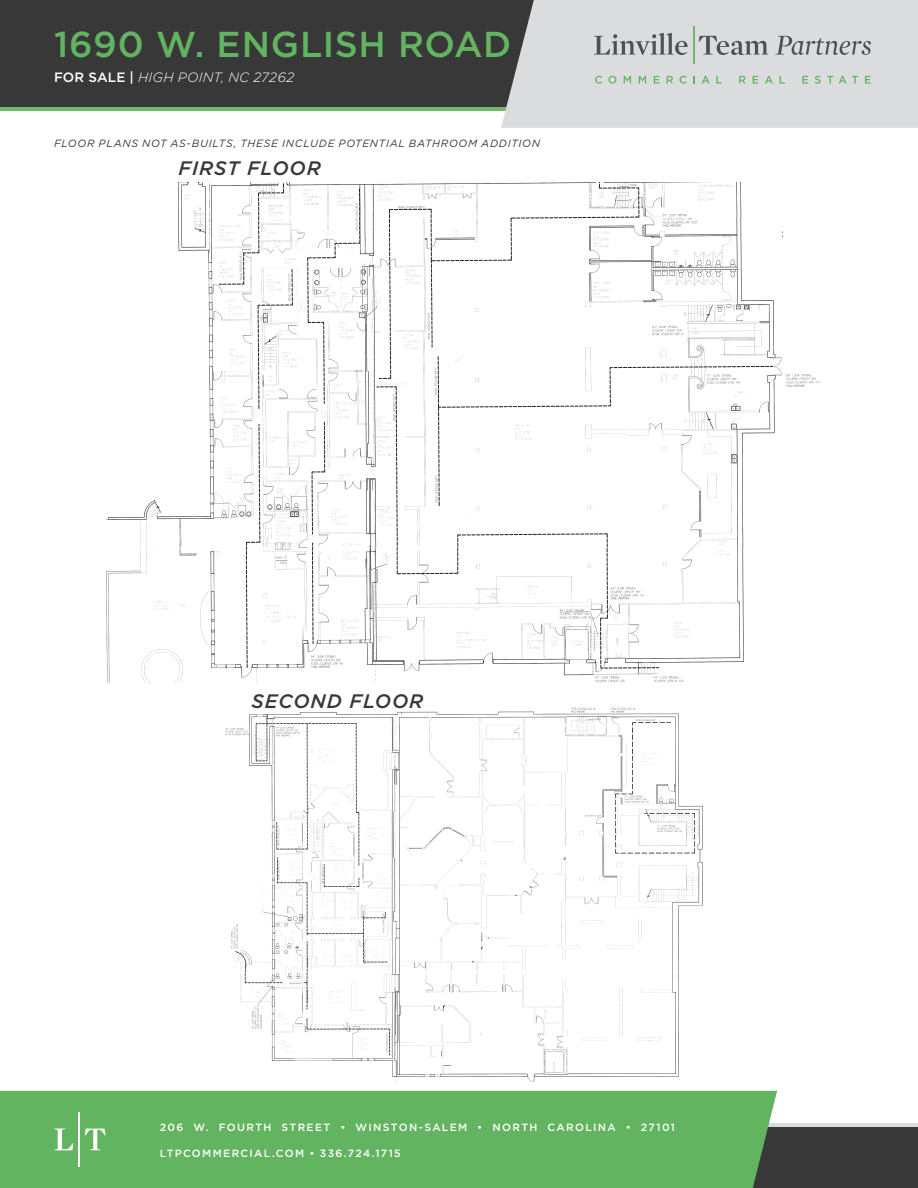
<style>
.page{position:relative;width:918px;height:1188px;background:#fff}
.page>*{position:absolute;margin:0;border:0;box-sizing:border-box;transform-origin:0 0}
.t1{font:500 36px "Gotham";letter-spacing:.02em;color:#63b461}
.t2{font:italic 500 19.5px "Gotham";letter-spacing:.04em;color:#383839}
.t3{font:italic 300 13.5px "Gotham";letter-spacing:.02em;color:#fff}
.t4{font:500 10.5px "Gotham";letter-spacing:.125em;color:#fff}
.t5{font:italic 10.5px "Gotham";letter-spacing:.07em;color:#383839}
.s1{font-weight:500;font-style:normal}
</style>
<div class="page">
<div style="left:0;top:1123px;width:918px;height:65px;background:#383839"></div>
<div style="left:0;top:0;width:918px;height:110px;background:#383839"></div>
<hr style="left:0;top:107px;width:918px;height:3px;background:#71b96c">
<div style="left:501px;top:0;width:417px;height:128px;background:#dbdcde"></div>
<svg style="left:594px;top:33px;width:94px;height:22px;background:#b1b3b7"></svg>
<hr style="left:693px;top:26px;width:1px;height:38px;background:#73b86a">
<svg style="left:699px;top:36px;width:69px;height:19px"></svg>
<svg style="left:775px;top:36px;width:96px;height:19px;background:#b5b7ba"></svg>
<svg style="left:595px;top:76px;width:7px;height:8px"></svg>
<svg style="left:608px;top:76px;width:8px;height:8px"></svg>
<svg style="left:624px;top:76px;width:7px;height:8px"></svg>
<svg style="left:639px;top:76px;width:7px;height:8px"></svg>
<svg style="left:654px;top:76px;width:5px;height:8px"></svg>
<svg style="left:667px;top:76px;width:6px;height:8px"></svg>
<svg style="left:680px;top:76px;width:7px;height:8px"></svg>
<svg style="left:693px;top:76px;width:2px;height:8px"></svg>
<svg style="left:702px;top:76px;width:8px;height:8px"></svg>
<svg style="left:716px;top:76px;width:6px;height:8px"></svg>
<svg style="left:739px;top:76px;width:7px;height:8px"></svg>
<svg style="left:753px;top:76px;width:5px;height:8px"></svg>
<svg style="left:765px;top:76px;width:8px;height:8px"></svg>
<svg style="left:780px;top:76px;width:5px;height:8px"></svg>
<svg style="left:802px;top:76px;width:6px;height:8px"></svg>
<svg style="left:815px;top:76px;width:6px;height:8px"></svg>
<svg style="left:827px;top:76px;width:6px;height:8px"></svg>
<svg style="left:839px;top:76px;width:19px;height:8px"></svg>
<svg style="left:865px;top:76px;width:6px;height:8px"></svg>
<hr style="left:0;top:1123px;width:918px;height:3px;background:#dbdcde">
<div style="left:0;top:1091px;width:777px;height:97px;background:#63b461"></div>
<hr style="left:79px;top:1112px;width:1px;height:55px;background:#fff">
<svg style="left:85px;top:1129px;width:21px;height:21px"></svg>
<svg style="left:54px;top:1128px;width:19px;height:22px"></svg>
<img style="left:106px;top:182px;width:715px;height:501px">
<img style="left:225px;top:707px;width:478px;height:376px">
<h1 class="t1" style="left:54px;top:20px;width:459px">1690 W. ENGLISH ROAD</h1>
<p class="t3" style="left:54px;top:68px;width:242px"><span class="s1">FOR SALE |</span> HIGH POINT, NC 27262</p>
<p class="t5" style="left:54px;top:136px;width:488px">FLOOR PLANS NOT AS-BUILTS, THESE INCLUDE POTENTIAL BATHROOM ADDITION</p>
<p class="t2" style="left:179px;top:155px;width:144px">FIRST FLOOR</p>
<p class="t2" style="left:252px;top:688px;width:173px">SECOND FLOOR</p>
<p class="t4" style="left:160px;top:1120px;width:517px">206 W. FOURTH STREET • WINSTON-SALEM • NORTH CAROLINA • 27101</p>
<p class="t4" style="left:160px;top:1146px;width:243px">LTPCOMMERCIAL.COM • 336.724.1715</p>
</div>
